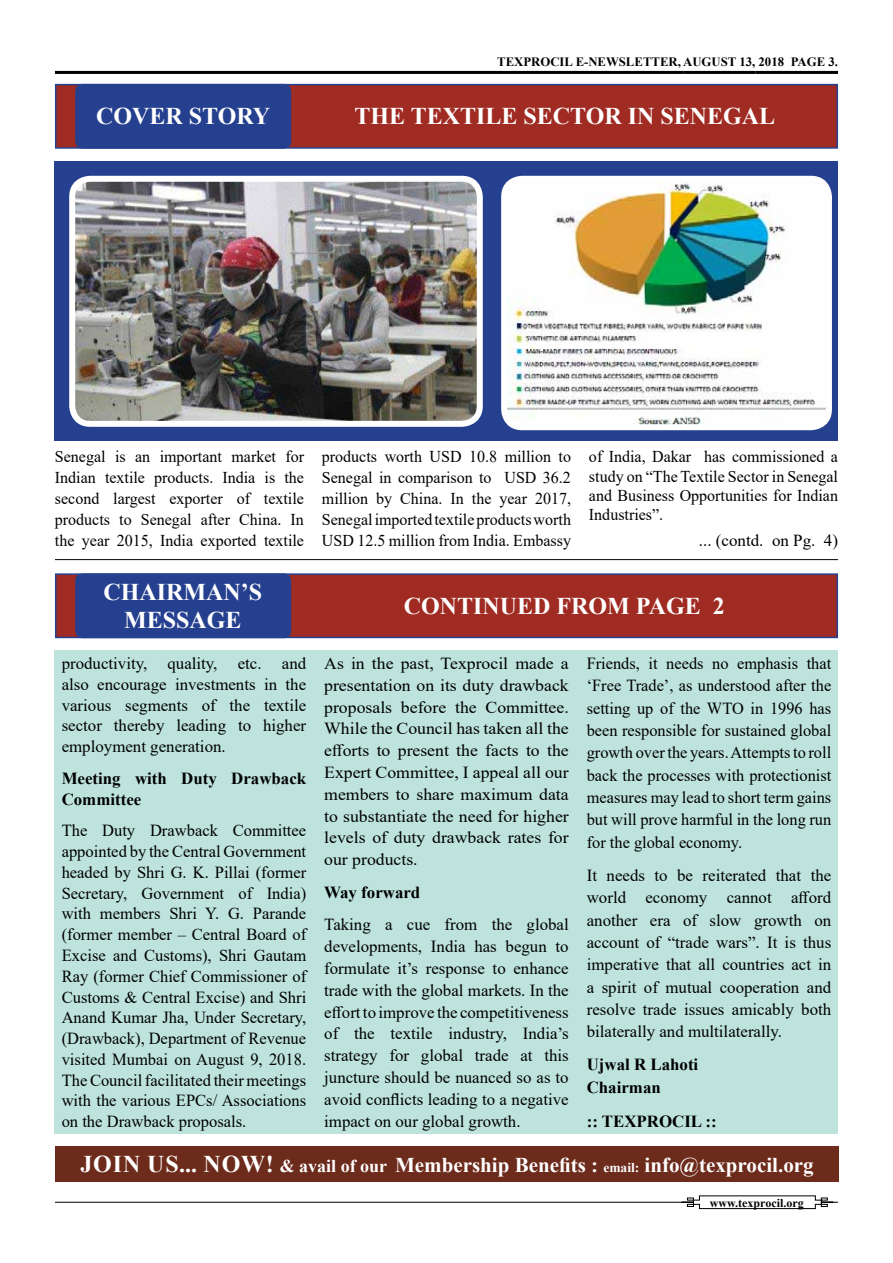
<style>
.page{position:relative;width:893px;height:1263px;background:#fff}
.page>*{position:absolute;margin:0;border:0;box-sizing:border-box;transform-origin:0 0}
.t1{font:700 24px/28.8px "Times New Roman";color:#fff;text-align:center}
.t2{font:700 21px "Times New Roman";color:#fff}
.t3{font:16.8px/20.9px "Times New Roman";color:#000;text-align:justify}
.t4{font:16.8px/21.8px "Times New Roman";color:#000;text-align:justify;scale:1.05 1}
.t5{font:700 16.8px/20.9px "Times New Roman";color:#000}
.t6{font:16.5px/20.9px "Times New Roman";color:#000;text-align:justify}
.t7{font:700 12.75px "Times New Roman";color:#000}
.t8{font:700 12px "Times New Roman";color:#000}
.s1{font-size:24px}
.s2{font-size:18px}
.s3{font-size:13.5px}
</style>
<div class="page">
<hr style="left:55px;top:1202px;width:783px;height:1px;background:#000">
<svg style="left:681px;top:1195px;width:153px;height:14px"></svg>
<hr style="left:55px;top:71px;width:628px;height:3px;background:#000">
<hr style="left:683px;top:71px;width:72px;height:3px;background:#000">
<hr style="left:755px;top:71px;width:83px;height:3px;background:#000">
<div style="left:55px;top:651px;width:783px;height:483px;background:#bde3dc"></div>
<div style="left:55px;top:1146px;width:784px;height:36px;background:#6d2b1c"></div>
<div style="left:55px;top:573px;width:783px;height:65px;background:#a02b22;border:2px solid #25408f"></div>
<div style="left:76px;top:574px;width:214px;height:63px;background:#25408f;border-radius:7px"></div>
<div style="left:75px;top:573px;width:216px;height:65px;border:2px solid #25408f;border-radius:7px"></div>
<div style="left:55px;top:84px;width:783px;height:65px;background:#a02b22;border:2px solid #25408f"></div>
<div style="left:76px;top:85px;width:214px;height:63px;background:#25408f;border-radius:7px"></div>
<div style="left:75px;top:84px;width:216px;height:65px;border:2px solid #25408f;border-radius:7px"></div>
<div style="left:55px;top:162px;width:783px;height:279px;background:#25408f"></div>
<img style="left:76px;top:183px;width:400px;height:237px">
<div style="left:69px;top:176px;width:414px;height:251px;border:6px solid #fff;border-radius:18px"></div>
<hr style="left:55px;top:559px;width:783px;height:1px;background:#000">
<img style="left:508px;top:183px;width:317px;height:240px">
<div style="left:501px;top:176px;width:331px;height:254px;border:6px solid #fff;border-radius:18px"></div>
<p class="t7" style="left:497px;top:53px;width:342px">TEXPROCIL E-NEWSLETTER, AUGUST 13, 2018 PAGE 3.</p>
<h1 class="t1" style="left:96px;top:101px;width:176px">COVER STORY</h1>
<h1 class="t1" style="left:355px;top:101px;width:422px">THE TEXTILE SECTOR IN SENEGAL</h1>
<p class="t6" style="left:55px;top:446px;width:251px">Senegal is an important market for Indian textile products. India is the second largest exporter of textile products to Senegal after China. In the year 2015, India exported textile</p>
<p class="t6" style="left:322px;top:446px;width:251px">products worth USD 10.8 million to Senegal in comparison to USD 36.2 million by China. In the year 2017, Senegal imported textile products worth USD 12.5 million from India. Embassy</p>
<p class="t6" style="left:589px;top:446px;width:251px;line-height:19.4px">of India, Dakar has commissioned a study on “The Textile Sector in Senegal and Business Opportunities for Indian Industries”.</p>
<p class="t3" style="left:699px;top:529px;width:141px">... (contd. on Pg. 4)</p>
<h1 class="t1" style="left:103px;top:576px;width:160px">CHAIRMAN’S<br>MESSAGE</h1>
<p class="t3" style="left:62px;top:652px;width:246px">productivity, quality, etc. and also encourage investments in the various segments of the textile sector thereby leading to higher employment generation.</p>
<p class="t5" style="left:62px;top:767px;width:246px">Meeting with Duty Drawback<br>Committee</p>
<p class="t3" style="left:62px;top:820px;width:246px">The Duty Drawback Committee appointed by the Central Government headed by Shri G. K. Pillai (former Secretary, Government of India) with members Shri Y. G. Parande (former member – Central Board of Excise and Customs), Shri Gautam Ray (former Chief Commissioner of Customs &amp; Central Excise) and Shri Anand Kumar Jha, Under Secretary, (Drawback), Department of Revenue visited Mumbai on August 9, 2018.<br>The Council facilitated their meetings with the various EPCs/ Associations on the Drawback proposals.</p>
<h1 class="t1" style="left:404px;top:591px;width:322px">CONTINUED FROM PAGE 2</h1>
<p class="t4" style="left:324px;top:652px;width:234px">As in the past, Texprocil made a presentation on its duty drawback proposals before the Committee.<br>While the Council has taken all the efforts to present the facts to the Expert Committee, I appeal all our members to share maximum data to substantiate the need for higher levels of duty drawback rates for our products.</p>
<p class="t5" style="left:324px;top:881px;width:98px">Way forward</p>
<p class="t3" style="left:324px;top:913px;width:246px;line-height:21.9px">Taking a cue from the global developments, India has begun to formulate it’s response to enhance trade with the global markets. In the effort to improve the competitiveness of the textile industry, India’s strategy for global trade at this juncture should be nuanced so as to avoid conflicts leading to a negative impact on our global growth.</p>
<p class="t3" style="left:587px;top:652px;width:246px;line-height:22.4px">Friends, it needs no emphasis that ‘Free Trade’, as understood after the setting up of the WTO in 1996 has been responsible for sustained global growth over the years. Attempts to roll back the processes with protectionist measures may lead to short term gains but will prove harmful in the long run for the global economy.</p>
<p class="t3" style="left:587px;top:863px;width:246px;line-height:22.4px">It needs to be reiterated that the world economy cannot afford another era of slow growth on account of “trade wars”. It is thus imperative that all countries act in a spirit of mutual cooperation and resolve trade issues amicably both bilaterally and multilaterally.</p>
<p class="t5" style="left:587px;top:1053px;width:113px;line-height:22.4px">Ujwal R Lahoti<br>Chairman</p>
<p class="t5" style="left:587px;top:1110px;width:132px">:: TEXPROCIL ::</p>
<h1 class="t1" style="left:80px;top:1149px;width:30px">Join</h1>
<p class="t2" style="left:147px;top:1150px;width:668px"><span class="s1">Us ... Now !</span> <span class="s2">&amp; avail of our</span> Membership Benefits : <span class="s3">email:</span> info@texprocil.org</p>
<p class="t8" style="left:710px;top:1194px;width:95px">www.texprocil.org</p>
</div>
